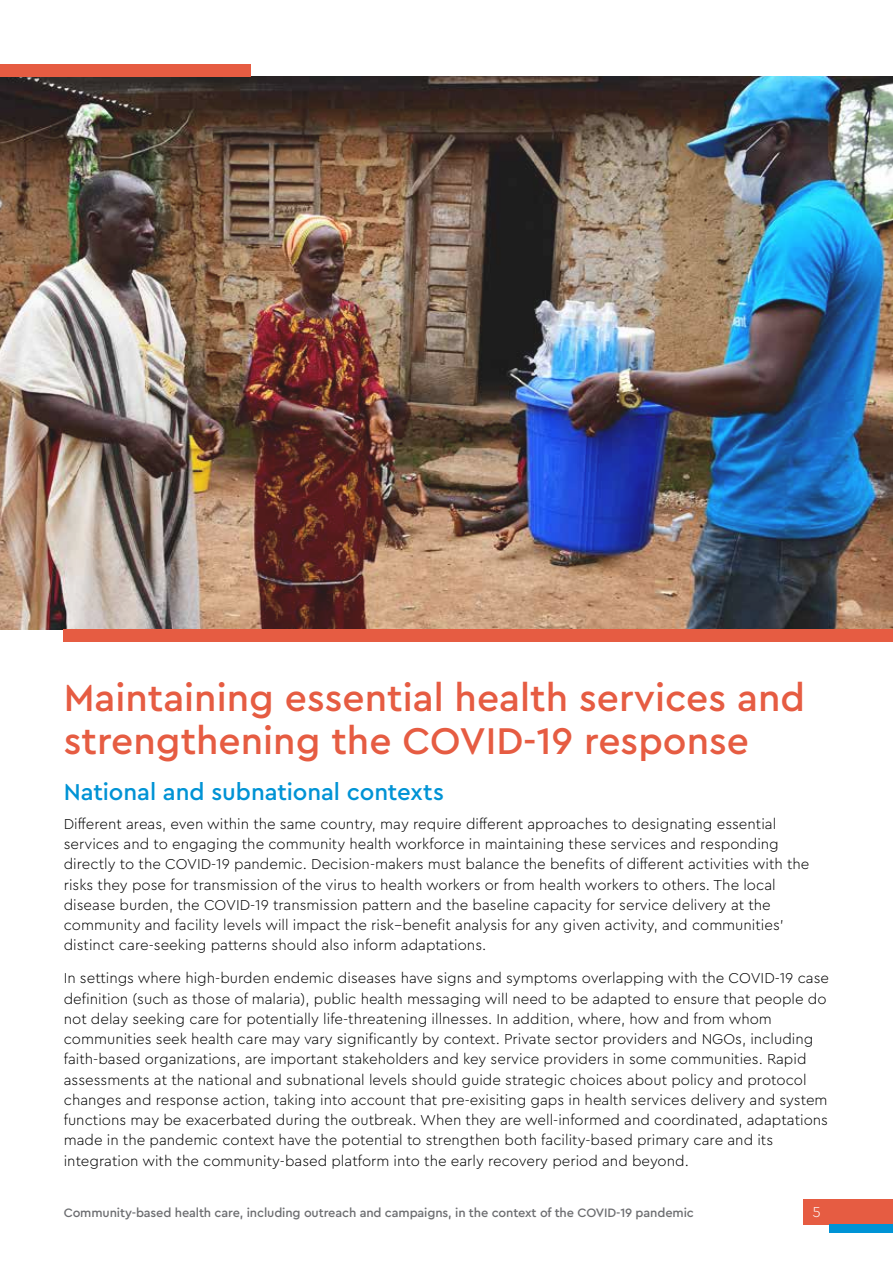
<style>
.page{position:relative;width:893px;height:1263px;background:#fff}
.page>*{position:absolute;margin:0;border:0;box-sizing:border-box;transform-origin:0 0}
.t1{font:500 39px/43.5px "Cera Pro";color:#e65c42}
.t2{font:500 24px "Cera Pro";letter-spacing:-.005em;color:#0093d5}
.t3{font:300 15px/20.4px "Cera Pro";color:#000}
.t4{font:300 15px "Cera Pro";color:#fff}
.t5{font:500 12.75px "Cera Pro";letter-spacing:-.01em;color:#6d6e71}
</style>
<div class="page">
<div style="left:804px;top:1199px;width:89px;height:26px;background:#e65c42"></div>
<div style="left:829px;top:1225px;width:64px;height:8px;background:#0093d5"></div>
<img style="left:0;top:77px;width:893px;height:552px">
<div style="left:64px;top:629px;width:829px;height:13px;background:#e65c42"></div>
<div style="left:0;top:64px;width:251px;height:13px;background:#e65c42"></div>
<h1 class="t1" style="left:64px;top:677px;width:743px">Maintaining essential health services and strengthening the COVID-19 response</h1>
<h2 class="t2" style="left:64px;top:781px;width:382px">National and subnational contexts</h2>
<p class="t3" style="left:64px;top:814px;width:747px">Different areas, even within the same country, may require different approaches to designating essential services and to engaging the community health workforce in maintaining these services and responding directly to the COVID-19 pandemic. Decision-makers must balance the benefits of different activities with the risks they pose for transmission of the virus to health workers or from health workers to others. The local disease burden, the COVID-19 transmission pattern and the baseline capacity for service delivery at the community and facility levels will impact the risk−benefit analysis for any given activity, and communities’ distinct care-seeking patterns should also inform adaptations.</p>
<p class="t3" style="left:64px;top:969px;width:767px">In settings where high-burden endemic diseases have signs and symptoms overlapping with the COVID-19 case definition (such as those of malaria), public health messaging will need to be adapted to ensure that people do not delay seeking care for potentially life-threatening illnesses. In addition, where, how and from whom communities seek health care may vary significantly by context. Private sector providers and NGOs, including faith-based organizations, are important stakeholders and key service providers in some communities. Rapid assessments at the national and subnational levels should guide strategic choices about policy and protocol changes and response action, taking into account that pre-exisiting gaps in health services delivery and system functions may be exacerbated during the outbreak. When they are well-informed and coordinated, adaptations made in the pandemic context have the potential to strengthen both facility-based primary care and its integration with the community-based platform into the early recovery period and beyond.</p>
<p class="t5" style="left:64px;top:1207px;width:632px">Community-based health care, including outreach and campaigns, in the context of the COVID-19 pandemic</p>
<p class="t4" style="left:812px;top:1205px;width:10px">5</p>
</div>
